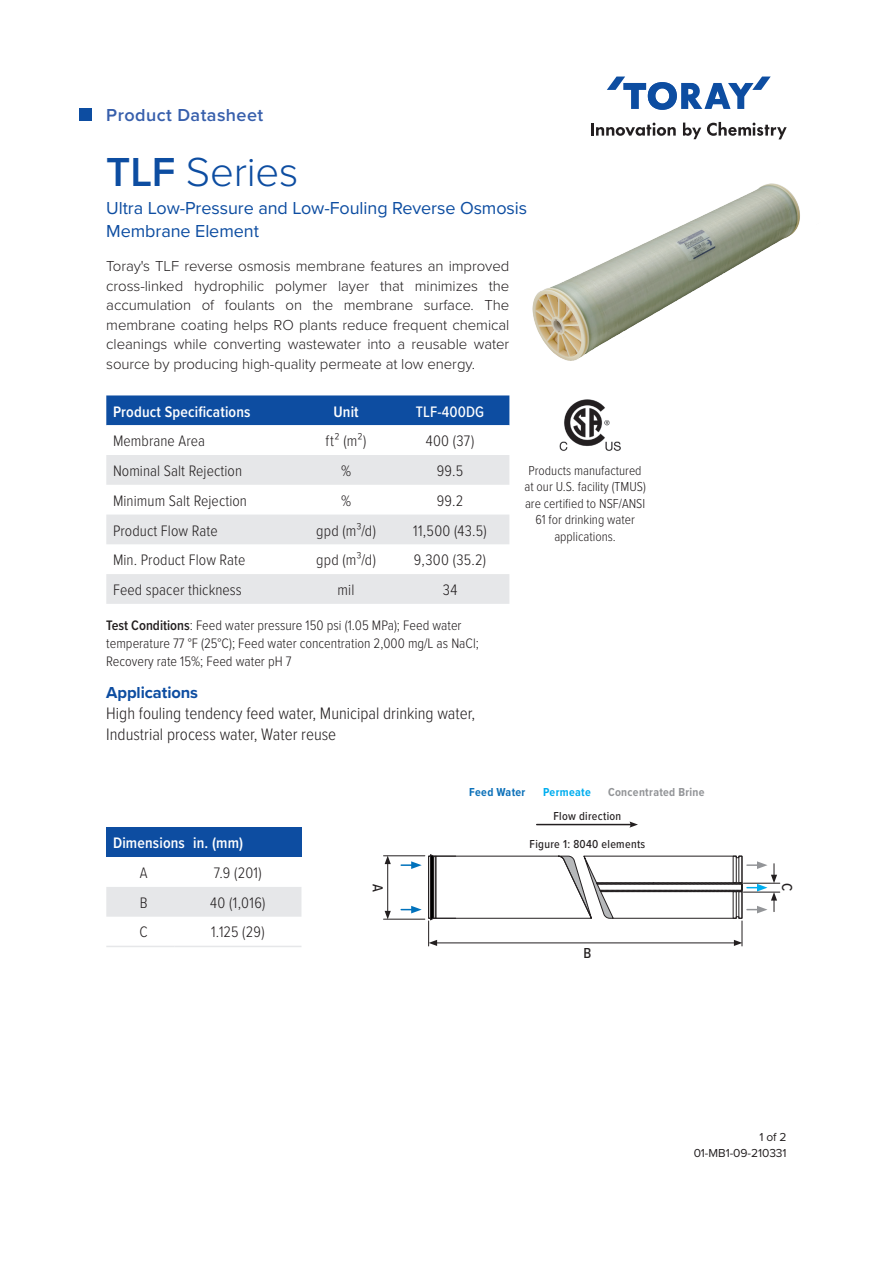
<style>
.page{position:relative;width:893px;height:1263px;background:#fff}
.page>*{position:absolute;margin:0;border:0;box-sizing:border-box;transform-origin:0 0}
.product_model{font:300 42px "Proxima Nova";letter-spacing:-.005em;color:#0d4da1}
.product_model_descri{font:18px/22.5px "Proxima Nova";letter-spacing:-.005em;color:#0d4da1}
.t1{font:600 18px "Proxima Nova";letter-spacing:.025em;color:#375fac}
.copy{font:300 17.25px/21px "Proxima Nova Cond";color:#231f20}
.copy-2{font:700 16.5px "Proxima Nova";letter-spacing:-.005em;color:#0d4da1}
.t2{font:300 15.75px "Proxima Nova Cond";letter-spacing:.005em;color:#231f20}
.t3{font:600 15.75px "Proxima Nova Cond";letter-spacing:.01em;color:#fff}
.t4{font:500 15.75px "Proxima Nova Cond";letter-spacing:.01em;color:#fff}
.product_description{font:300 15px/19.5px "Proxima Nova";letter-spacing:-.005em;color:#231f20;text-align:justify}
.t5{font:500 15px "Proxima Nova Cond";color:#231f20}
.test_conditions{font:300 14.25px/18px "Proxima Nova Cond";color:#231f20}
.certification{font:300 13.5px/16.5px "Proxima Nova Cond";color:#231f20;text-align:center}
.t6{font:500 12px "Proxima Nova Cond";letter-spacing:.025em;color:#231f20}
.t7{font:12px "Proxima Nova";letter-spacing:-.005em;color:#231f20}
.t8{font:700 12px "Proxima Nova Cond";letter-spacing:.025em;color:#939598}
.t9{font:700 12px "Proxima Nova Cond";letter-spacing:.025em;color:#0d71b9}
.t10{font:700 12px "Proxima Nova Cond";letter-spacing:.025em;color:#00aeef}
.s1{font-weight:600}
</style>
<div class="page">
<svg style="left:591px;top:123px;width:85px;height:13px"></svg>
<svg style="left:683px;top:123px;width:18px;height:16px"></svg>
<svg style="left:707px;top:122px;width:80px;height:17px"></svg>
<svg style="left:607px;top:77px;width:164px;height:33px"></svg>
<img style="left:532px;top:139px;width:268px;height:222px">
<img style="left:559px;top:399px;width:62px;height:52px">
<div style="left:79px;top:108px;width:12px;height:13px;background:#0d4da1"></div>
<div style="left:106px;top:395px;width:403px;height:30px;background:#0d4da1"></div>
<svg style="left:106px;top:425px;width:403px;height:1px"></svg>
<svg style="left:106px;top:455px;width:403px;height:149px;fill:#e6e7e9"></svg>
<hr style="left:537px;top:824px;width:95px;height:1px;background:#231f20">
<svg style="left:629px;top:821px;width:9px;height:7px"></svg>
<svg style="left:401px;top:861px;width:21px;height:8px"></svg>
<svg style="left:401px;top:906px;width:21px;height:7px"></svg>
<hr style="left:383px;top:919px;width:42px;height:1px;background:#231f20">
<hr style="left:383px;top:855px;width:42px;height:1px;background:#231f20">
<hr style="left:387px;top:862px;width:1px;height:51px;background:#231f20">
<svg style="left:385px;top:856px;width:6px;height:8px"></svg>
<svg style="left:385px;top:911px;width:6px;height:8px"></svg>
<hr style="left:743px;top:892px;width:37px;height:1px;background:#231f20">
<svg style="left:428px;top:854px;width:349px;height:92px"></svg>
<hr style="left:743px;top:883px;width:37px;height:1px;background:#231f20">
<div style="left:106px;top:827px;width:195px;height:30px;background:#0d4da1"></div>
<div style="left:106px;top:887px;width:195px;height:30px;background:#e6e7e9"></div>
<hr style="left:106px;top:946px;width:68px;height:1px;background:#e6e7e9">
<hr style="left:174px;top:946px;width:127px;height:1px;background:#e6e7e9">
<p class="t1" style="left:106px;top:101px;width:159px">Product Datasheet</p>
<p class="product_model" style="left:106px;top:141px;width:194px"><span class="s1">TLF</span> Series</p>
<p class="product_model_descri" style="left:106px;top:196px;width:422px">Ultra Low-Pressure and Low-Fouling Reverse Osmosis<br>Membrane Element</p>
<p class="product_description" style="left:106px;top:256px;width:405px">Toray's TLF reverse osmosis membrane features an improved cross-linked hydrophilic polymer layer that minimizes the accumulation of foulants on the membrane surface. The membrane coating helps RO plants reduce frequent chemical cleanings while converting wastewater into a reusable water source by producing high-quality permeate at low energy.</p>
<p class="t3" style="left:113px;top:400px;width:139px">Product Specifications</p>
<p class="t3" style="left:333px;top:400px;width:27px">Unit</p>
<p class="t4" style="left:416px;top:400px;width:70px">TLF-400DG</p>
<p class="t2" style="left:113px;top:429px;width:94px">Membrane Area</p>
<p class="t2" style="left:326px;top:429px;width:42px">ft² (m²)</p>
<p class="t2" style="left:426px;top:429px;width:50px">400 (37)</p>
<p class="t2" style="left:113px;top:459px;width:131px">Nominal Salt Rejection</p>
<p class="t2" style="left:341px;top:459px;width:12px">%</p>
<p class="t2" style="left:437px;top:459px;width:28px">99.5</p>
<p class="t2" style="left:113px;top:489px;width:136px">Minimum Salt Rejection</p>
<p class="t2" style="left:341px;top:489px;width:12px">%</p>
<p class="t2" style="left:437px;top:489px;width:28px">99.2</p>
<p class="t2" style="left:113px;top:519px;width:106px">Product Flow Rate</p>
<p class="t2" style="left:316px;top:519px;width:61px">gpd (m³/d)</p>
<p class="t2" style="left:413px;top:519px;width:75px">11,500 (43.5)</p>
<p class="t2" style="left:113px;top:549px;width:134px">Min. Product Flow Rate</p>
<p class="t2" style="left:316px;top:549px;width:61px">gpd (m³/d)</p>
<p class="t2" style="left:414px;top:549px;width:74px">9,300 (35.2)</p>
<p class="t2" style="left:113px;top:578px;width:130px">Feed spacer thickness</p>
<p class="t2" style="left:338px;top:578px;width:19px">mil</p>
<p class="t2" style="left:443px;top:578px;width:16px">34</p>
<p class="test_conditions" style="left:106px;top:615px;width:374px"><span class="s1">Test Conditions</span>: Feed water pressure 150 psi (1.05 MPa); Feed water temperature 77 °F (25°C); Feed water concentration 2,000 mg/L as NaCl;<br>Recovery rate 15%; Feed water pH 7</p>
<p class="certification" style="left:524px;top:461px;width:123px">Products manufactured at our U.S. facility (TMUS) are certified to NSF/ANSI<br>61 for drinking water applications.</p>
<p class="copy-2" style="left:106px;top:680px;width:93px">Applications</p>
<p class="copy" style="left:106px;top:701px;width:370px">High fouling tendency feed water, Municipal drinking water,<br>Industrial process water, Water reuse</p>
<p class="t3" style="left:113px;top:832px;width:132px">Dimensions in. (mm)</p>
<p class="t2" style="left:140px;top:861px;width:9px">A</p>
<p class="t2" style="left:214px;top:861px;width:49px">7.9 (201)</p>
<p class="t2" style="left:140px;top:891px;width:9px">B</p>
<p class="t2" style="left:210px;top:891px;width:57px">40 (1,016)</p>
<p class="t2" style="left:139px;top:920px;width:10px">C</p>
<p class="t2" style="left:211px;top:920px;width:55px">1.125 (29)</p>
<p class="t9" style="left:469px;top:783px;width:58px">Feed Water</p>
<p class="t8" style="left:608px;top:783px;width:98px">Concentrated Brine</p>
<p class="t10" style="left:543px;top:783px;width:49px">Permeate</p>
<p class="t6" style="left:553px;top:807px;width:69px">Flow direction</p>
<p class="t6" style="left:530px;top:835px;width:117px">Figure 1: 8040 elements</p>
<p class="t5" style="left:389px;top:884px;width:9px;rotate:90deg">A</p>
<p class="t5" style="left:798px;top:883px;width:10px;rotate:90deg">C</p>
<p class="t5" style="left:583px;top:942px;width:9px">B</p>
<p class="t7" style="left:759px;top:1128px;width:29px">1 of 2</p>
<p class="t7" style="left:694px;top:1144px;width:94px">01-MB1-09-210331</p>
</div>
